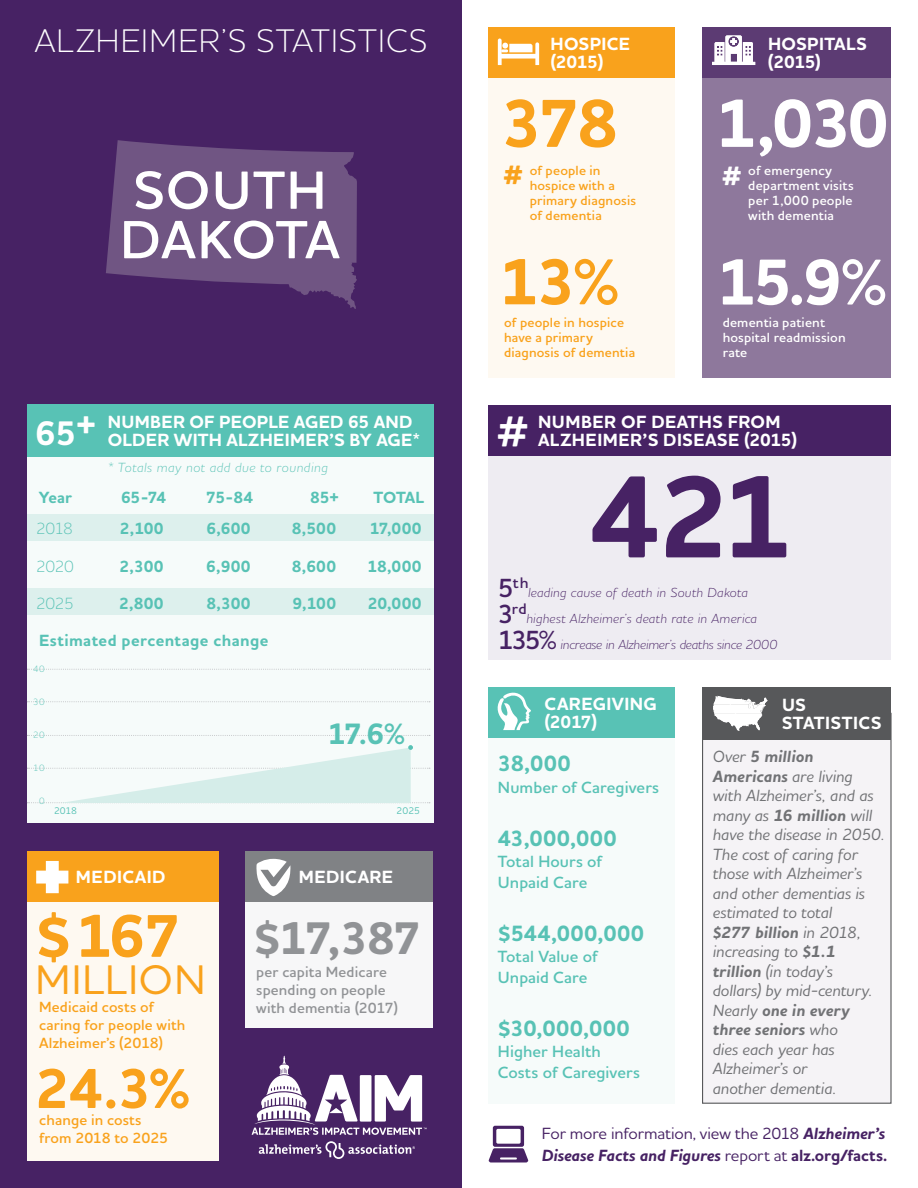
<style>
.page{position:relative;width:918px;height:1188px;background:#fff}
.page>*{position:absolute;margin:0;border:0;box-sizing:border-box;transform-origin:0 0}
.t1{font:700 118.5px "Houschka Alt Pro";color:#472264}
.t2{font:700 69px "Houschka Alt Pro";color:#fff}
.t3{font:700 69px "Houschka Alt Pro";color:#f9a21c}
.t4{font:700 66px "Houschka Alt Pro";color:#fff}
.t5{font:700 66px "Houschka Alt Pro";color:#f9a21c}
.t6{font:700 61.2px "Houschka Alt Pro";color:#f9a21c}
.t7{font:700 57.15px "Houschka Alt Pro";color:#f9a21c}
.t8{font:600 54.75px/49.5px "Houschka Alt Pro";letter-spacing:.025em;color:#fff}
.t9{font:700 46.5px "Houschka Alt Pro";color:#919396}
.t10{font:700 43.05px "Houschka Alt Pro";color:#fff}
.t11{font:500 42.15px "Houschka Alt Pro";letter-spacing:.02em;color:#f9a21c}
.t12{font:300 33.3px "Houschka Alt Pro";letter-spacing:.04em;color:#fff}
.Table_copy{font:700 30px "Houschka Alt Pro";color:#58c2b5}
.t13{font:800 26.55px "Houschka Alt Pro";color:#f9a21c}
.t14{font:800 26.55px "Houschka Alt Pro";color:#fff}
.Table_copy-2{font:700 22.5px "Houschka Alt Pro";letter-spacing:.015em;color:#58c2b5}
.t15{font:700 18px/18px "Houschka Alt Pro";letter-spacing:.02em;color:#fff}
.t16{font:italic 500 16.5px/19.5px "Houschka Alt Pro";color:#717275}
.Table_copy-3{font:700 16.5px "Houschka Alt Pro";letter-spacing:.02em;color:#58c2b5}
.Table_copy-4{font:600 16.5px/21px "Houschka Alt Pro";letter-spacing:.005em;color:#58c2b5}
.t17{font:500 16.5px/22.5px "Houschka Alt Pro";letter-spacing:-.01em;color:#472264}
.Table_copy-5{font:300 16.5px "Houschka Alt Pro";letter-spacing:-.035em;color:#58c2b5}
.t18{font:600 15.6px "Houschka Alt Pro";color:#472264}
.t19{font:600 15px/18px "Houschka Alt Pro";letter-spacing:.01em;color:#f9a21c}
.t20{font:600 15px/18px "Houschka Alt Pro";letter-spacing:.01em;color:#919396}
.t21{font:600 13.5px/15px "Houschka Alt Pro";letter-spacing:.01em;color:#f9a21c}
.t22{font:600 13.5px/15px "Houschka Alt Pro";letter-spacing:.015em;color:#fff}
.t23{font:italic 300 13.5px "Houschka Alt Pro";letter-spacing:.045em;color:#58c2b5}
.t24{font:italic 300 13.35px "Houschka Alt Pro";letter-spacing:.02em;color:#472264}
.t25{font:italic 300 13.35px "Houschka Alt Pro";letter-spacing:-.005em;color:#472264}
.t26{font:500 9.75px "Houschka Alt Pro";letter-spacing:-.005em;color:#58c2b5}
.t27{font:300 9.3px "Houschka Alt Pro";letter-spacing:.03em;color:#58c2b5}
.s1{font-size:34.65px}
.s2{font-weight:800}
.s3{font-size:26.7px}
.s4{font-weight:600;font-style:normal;font-size:26.7px}
.s5{font-weight:700}
.s6{font-weight:700;font-style:italic}
</style>
<div class="page">
<div style="left:0;top:0;width:461px;height:1188px;background:#472264"></div>
<div style="left:489px;top:728px;width:186px;height:376px;background:#f6fbfa"></div>
<div style="left:489px;top:687px;width:186px;height:51px;background:#58c2b5"></div>
<svg style="left:497px;top:692px;width:34px;height:38px"></svg>
<div style="left:27px;top:886px;width:192px;height:275px;background:#fef9f1"></div>
<div style="left:27px;top:851px;width:192px;height:51px;background:#f9a21c"></div>
<svg style="left:36px;top:861px;width:32px;height:32px"></svg>
<div style="left:489px;top:58px;width:186px;height:320px;background:#fef9f1"></div>
<div style="left:489px;top:27px;width:186px;height:51px;background:#f9a21c"></div>
<svg style="left:498px;top:38px;width:41px;height:27px"></svg>
<div style="left:702px;top:58px;width:189px;height:320px;background:#8e789c"></div>
<div style="left:702px;top:27px;width:189px;height:51px;background:#5c3b73"></div>
<svg style="left:489px;top:1126px;width:39px;height:36px"></svg>
<div style="left:702px;top:713px;width:190px;height:391px;background:#f5f3f6;border:1px solid #57585a"></div>
<div style="left:702px;top:687px;width:189px;height:53px;background:#57585a"></div>
<svg style="left:713px;top:696px;width:55px;height:35px"></svg>
<div style="left:27px;top:439px;width:406px;height:384px;background:#f6fbfa"></div>
<div style="left:27px;top:514px;width:406px;height:27px;background:#ddf0ed"></div>
<div style="left:27px;top:588px;width:406px;height:27px;background:#ddf0ed"></div>
<svg style="left:27px;top:669px;width:403px;height:1px"></svg>
<svg style="left:27px;top:701px;width:403px;height:1px"></svg>
<svg style="left:27px;top:735px;width:403px;height:1px"></svg>
<div style="left:27px;top:404px;width:406px;height:53px;background:#58c2b5"></div>
<div style="left:489px;top:440px;width:402px;height:220px;background:#eeecf2"></div>
<div style="left:489px;top:405px;width:402px;height:51px;background:#472264"></div>
<svg style="left:712px;top:35px;width:43px;height:30px"></svg>
<div style="left:246px;top:886px;width:187px;height:142px;background:#f7f7f8"></div>
<div style="left:246px;top:851px;width:187px;height:51px;background:#808285"></div>
<svg style="left:256px;top:859px;width:35px;height:37px"></svg>
<svg style="left:259px;top:1141px;width:156px;height:18px"></svg>
<svg style="left:252px;top:1056px;width:175px;height:79px"></svg>
<svg style="left:106px;top:140px;width:251px;height:169px"></svg>
<svg style="left:27px;top:745px;width:403px;height:58px"></svg>
<h3 class="t12" style="left:35px;top:20px;width:394px">ALZHEIMER’S STATISTICS</h3>
<p class="t8" style="left:120px;top:165px;width:221px">SOUTH<br>DAKOTA</p>
<p class="t15" style="left:550px;top:36px;width:81px">HOSPICE (2015)</p>
<p class="t15" style="left:768px;top:36px;width:100px">HOSPITALS (2015)</p>
<p class="t3" style="left:501px;top:79px;width:119px">378</p>
<p class="t2" style="left:716px;top:79px;width:175px">1,030</p>
<h3 class="t13" style="left:504px;top:156px;width:20px">#</h3>
<p class="t21" style="left:530px;top:163px;width:108px">of people in hospice with a primary diagnosis of dementia</p>
<p class="t5" style="left:499px;top:239px;width:122px">13%</p>
<p class="t21" style="left:504px;top:315px;width:133px">of people in hospice have a primary diagnosis of dementia</p>
<p class="t22" style="left:748px;top:163px;width:107px">of emergency department visits per 1,000 people with dementia</p>
<h3 class="t14" style="left:723px;top:156px;width:20px">#</h3>
<p class="t4" style="left:717px;top:239px;width:172px">15.9%</p>
<p class="t22" style="left:723px;top:315px;width:125px">dementia patient hospital readmission rate</p>
<p class="t15" style="left:108px;top:414px;width:314px;text-indent:-73px"><span class="s1">65+</span> NUMBER OF PEOPLE AGED 65 AND<br>OLDER WITH ALZHEIMER’S BY AGE*</p>
<p class="t15" style="left:538px;top:414px;width:244px">NUMBER OF DEATHS FROM</p>
<h3 class="t10" style="left:498px;top:401px;width:31px">#</h3>
<p class="t15" style="left:538px;top:432px;width:261px">ALZHEIMER’S DISEASE (2015)</p>
<p class="t23" style="left:109px;top:459px;width:221px">* Totals may not add due to rounding</p>
<p class="Table_copy-3" style="left:39px;top:487px;width:35px">Year</p>
<p class="Table_copy-3" style="left:121px;top:487px;width:47px">65-74</p>
<p class="Table_copy-3" style="left:206px;top:487px;width:49px">75-84</p>
<p class="Table_copy-3" style="left:310px;top:487px;width:30px">85+</p>
<p class="Table_copy-3" style="left:374px;top:487px;width:52px">TOTAL</p>
<p class="Table_copy-5" style="left:36px;top:518px;width:38px">2018</p>
<p class="Table_copy-3" style="left:120px;top:518px;width:45px">2,100</p>
<p class="Table_copy-3" style="left:207px;top:518px;width:46px">6,600</p>
<p class="Table_copy-3" style="left:292px;top:518px;width:46px">8,500</p>
<p class="Table_copy-3" style="left:370px;top:518px;width:53px">17,000</p>
<p class="Table_copy-5" style="left:36px;top:556px;width:39px">2020</p>
<p class="Table_copy-3" style="left:119px;top:555px;width:46px">2,300</p>
<p class="Table_copy-3" style="left:206px;top:555px;width:46px">6,900</p>
<p class="Table_copy-3" style="left:292px;top:555px;width:46px">8,600</p>
<p class="Table_copy-3" style="left:368px;top:555px;width:56px">18,000</p>
<p class="Table_copy-5" style="left:36px;top:593px;width:39px">2025</p>
<p class="Table_copy-3" style="left:119px;top:593px;width:46px">2,800</p>
<p class="Table_copy-3" style="left:206px;top:593px;width:46px">8,300</p>
<p class="Table_copy-3" style="left:293px;top:593px;width:45px">9,100</p>
<p class="Table_copy-3" style="left:368px;top:593px;width:55px">20,000</p>
<p class="Table_copy-3" style="left:39px;top:630px;width:231px">Estimated percentage change</p>
<p class="t27" style="left:33px;top:663px;width:13px">40</p>
<p class="t27" style="left:33px;top:696px;width:13px">30</p>
<p class="t27" style="left:33px;top:729px;width:13px">20</p>
<p class="t27" style="left:33px;top:762px;width:13px">10</p>
<p class="t27" style="left:39px;top:795px;width:7px">0</p>
<p class="Table_copy" style="left:328px;top:714px;width:79px">17.6%</p>
<p class="t26" style="left:54px;top:804px;width:25px">2018</p>
<p class="t26" style="left:397px;top:804px;width:25px">2025</p>
<p class="t15" style="left:76px;top:868px;width:91px">MEDICAID</p>
<p class="t15" style="left:299px;top:868px;width:96px">MEDICARE</p>
<p class="t6" style="left:35px;top:896px;width:147px">$167</p>
<p class="t9" style="left:254px;top:908px;width:170px">$17,387</p>
<h3 class="t11" style="left:36px;top:953px;width:172px">MILLION</h3>
<p class="t19" style="left:39px;top:998px;width:148px">Medicaid costs of caring for people with<br>Alzheimer’s (2018)</p>
<p class="t7" style="left:35px;top:1052px;width:156px">24.3<span class="s2">%</span></p>
<p class="t19" style="left:39px;top:1111px;width:131px">change in costs from 2018 to 2025</p>
<p class="t20" style="left:256px;top:963px;width:143px">per capita Medicare spending on people with dementia (2017)</p>
<p class="t1" style="left:589px;top:440px;width:205px">421</p>
<p class="t18" style="left:498px;top:573px;width:32px"><span class="s3">5</span>th</p>
<p class="t24" style="left:528px;top:584px;width:221px">leading cause of death in South Dakota</p>
<p class="t18" style="left:498px;top:599px;width:30px"><span class="s3">3</span>rd</p>
<p class="t24" style="left:526px;top:610px;width:232px">highest Alzheimer’s death rate in America</p>
<p class="t25" style="left:498px;top:636px;width:281px"><span class="s4">135%</span> increase in Alzheimer’s deaths since 2000</p>
<p class="t15" style="left:545px;top:695px;width:114px">CAREGIVING (2017)</p>
<p class="Table_copy-2" style="left:498px;top:749px;width:75px">38,000</p>
<p class="Table_copy-4" style="left:498px;top:776px;width:163px">Number of Caregivers</p>
<p class="Table_copy-2" style="left:498px;top:824px;width:120px">43,000,000</p>
<p class="Table_copy-4" style="left:498px;top:851px;width:106px">Total Hours of<br>Unpaid Care</p>
<p class="Table_copy-2" style="left:498px;top:919px;width:148px">$544,000,000</p>
<p class="Table_copy-4" style="left:498px;top:946px;width:102px">Total Value of<br>Unpaid Care</p>
<p class="Table_copy-2" style="left:498px;top:1014px;width:133px">$30,000,000</p>
<p class="Table_copy-4" style="left:498px;top:1041px;width:144px">Higher Health<br>Costs of Caregivers</p>
<p class="t15" style="left:782px;top:696px;width:101px">US<br>STATISTICS</p>
<p class="t16" style="left:713px;top:746px;width:173px">Over <span class="s5">5 million<br>Americans</span> are living with Alzheimer’s, and as many as <span class="s5">16 million</span> will have the disease in 2050.<br>The cost of caring for those with Alzheimer’s and other dementias is estimated to total<br><span class="s5">$277 billion</span> in 2018, increasing to <span class="s5">$1.1 trillion</span> (in today’s dollars) by mid-century.<br>Nearly <span class="s5">one in every three seniors</span> who<br>dies each year has<br>Alzheimer’s or<br>another dementia.</p>
<p class="t17" style="left:542px;top:1121px;width:347px">For more information, view the 2018 <span class="s6">Alzheimer’s<br>Disease Facts and Figures</span> report at <span class="s5">alz.org/facts.</span></p>
</div>
